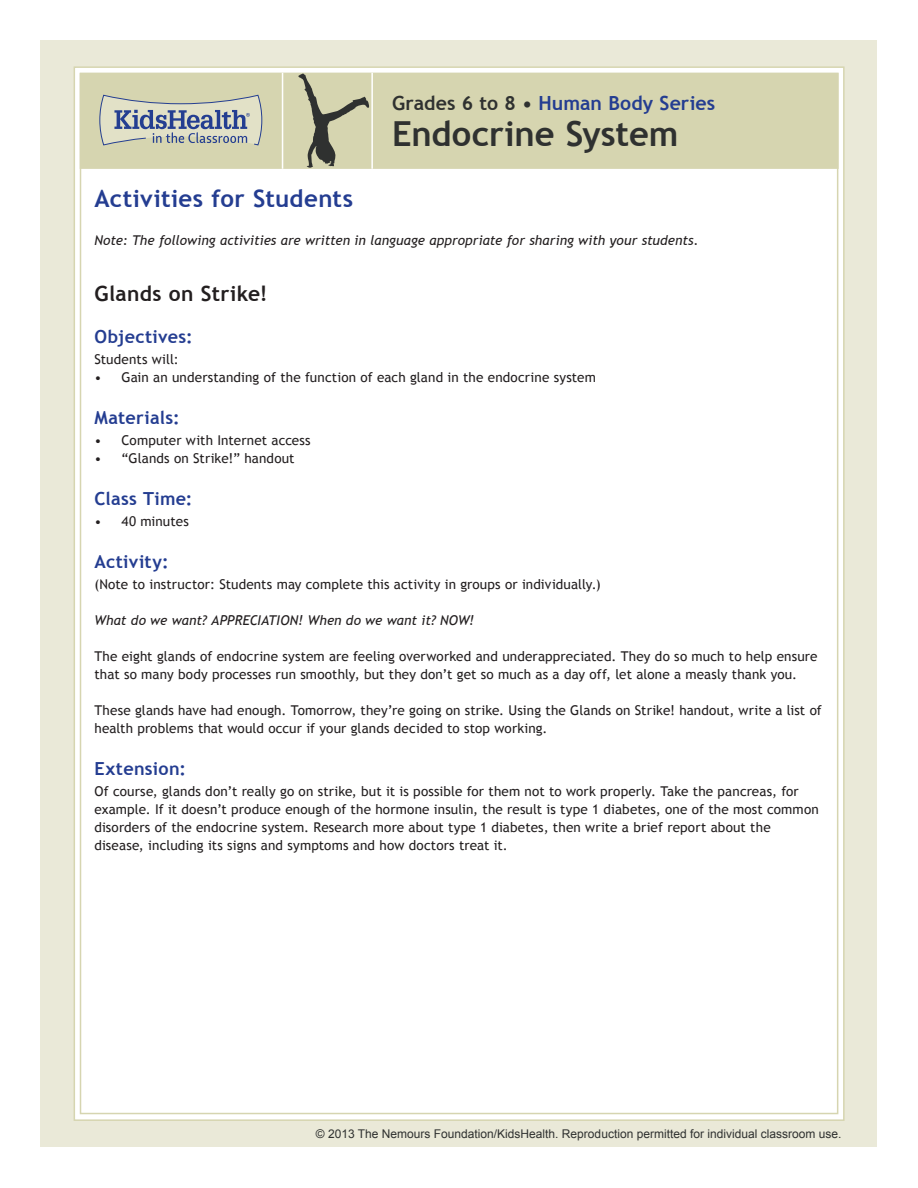
<style>
.page{position:relative;width:918px;height:1188px;background:#fff}
.page>*{position:absolute;margin:0;border:0;box-sizing:border-box;transform-origin:0 0}
.Lesson_Header{font:700 34.5px "Trebuchet MS";letter-spacing:-.005em;color:#2f3130}
.t1{font:700 24px "Trebuchet MS";letter-spacing:.015em;color:#243d91}
.t2{font:700 21px "Trebuchet MS";letter-spacing:.015em;color:#231f20}
.Lesson_Header-2{font:700 19.5px "Trebuchet MS";letter-spacing:.005em;color:#243d91}
.t3{font:700 18px "Trebuchet MS";letter-spacing:.02em;color:#243d91}
.Basic_Bulleted_List{font:13.5px/18px "Trebuchet MS";letter-spacing:.01em;color:#231f20}
.t4{font:italic 13.5px "Trebuchet MS";letter-spacing:.005em;color:#231f20}
.t5{font:12px "Arial";color:#2f3130}
.s1{color:#2f3130}
</style>
<div class="page">
<div style="left:40px;top:40px;width:838px;height:1108px;background:#eae9d8"></div>
<div style="left:74px;top:67px;width:770px;height:1053px;background:#fff"></div>
<div style="left:81px;top:74px;width:757px;height:94px;background:#d6d5b0"></div>
<div style="left:80px;top:73px;width:759px;height:96px;border:2px solid #d6d5b0"></div>
<svg style="left:99px;top:94px;width:164px;height:52px"></svg>
<hr style="left:371px;top:73px;width:2px;height:96px;background:#fff">
<hr style="left:282px;top:73px;width:1px;height:96px;background:#fff">
<svg style="left:298px;top:74px;width:71px;height:94px"></svg>
<p class="Lesson_Header-2" style="left:392px;top:91px;width:325px"><span class="s1">Grades 6 to 8 •</span> Human Body Series</p>
<p class="Lesson_Header" style="left:392px;top:112px;width:288px">Endocrine System</p>
<p class="t1" style="left:94px;top:183px;width:260px">Activities for Students</p>
<p class="t4" style="left:94px;top:232px;width:606px">Note: The following activities are written in language appropriate for sharing with your students.</p>
<p class="t2" style="left:94px;top:281px;width:175px">Glands on Strike!</p>
<p class="t3" style="left:94px;top:326px;width:100px">Objectives:</p>
<p class="Basic_Bulleted_List" style="left:94px;top:351px;width:86px">Students will:</p>
<p class="Basic_Bulleted_List" style="left:94px;top:369px;width:503px">• Gain an understanding of the function of each gland in the endocrine system</p>
<p class="t3" style="left:94px;top:407px;width:87px">Materials:</p>
<p class="Basic_Bulleted_List" style="left:94px;top:432px;width:218px">• Computer with Internet access</p>
<p class="Basic_Bulleted_List" style="left:94px;top:450px;width:202px">• “Glands on Strike!” handout</p>
<p class="t3" style="left:94px;top:488px;width:100px">Class Time:</p>
<p class="Basic_Bulleted_List" style="left:94px;top:513px;width:96px">• 40 minutes</p>
<p class="t3" style="left:94px;top:551px;width:76px">Activity:</p>
<p class="Basic_Bulleted_List" style="left:94px;top:576px;width:508px">(Note to instructor: Students may complete this activity in groups or individually.)</p>
<p class="t4" style="left:94px;top:612px;width:382px">What do we want? APPRECIATION! When do we want it? NOW!</p>
<p class="Basic_Bulleted_List" style="left:94px;top:648px;width:724px">The eight glands of endocrine system are feeling overworked and underappreciated. They do so much to help ensure that so many body processes run smoothly, but they don’t get so much as a day off, let alone a measly thank you.</p>
<p class="Basic_Bulleted_List" style="left:94px;top:702px;width:729px">These glands have had enough. Tomorrow, they’re going on strike. Using the Glands on Strike! handout, write a list of health problems that would occur if your glands decided to stop working.</p>
<p class="t3" style="left:94px;top:758px;width:93px">Extension:</p>
<p class="Basic_Bulleted_List" style="left:94px;top:783px;width:726px">Of course, glands don’t really go on strike, but it is possible for them not to work properly. Take the pancreas, for example. If it doesn’t produce enough of the hormone insulin, the result is type 1 diabetes, one of the most common disorders of the endocrine system. Research more about type 1 diabetes, then write a brief report about the disease, including its signs and symptoms and how doctors treat it.</p>
<p class="t5" style="left:316px;top:1126px;width:527px">© 2013 The Nemours Foundation/KidsHealth. Reproduction permitted for individual classroom use.</p>
</div>
